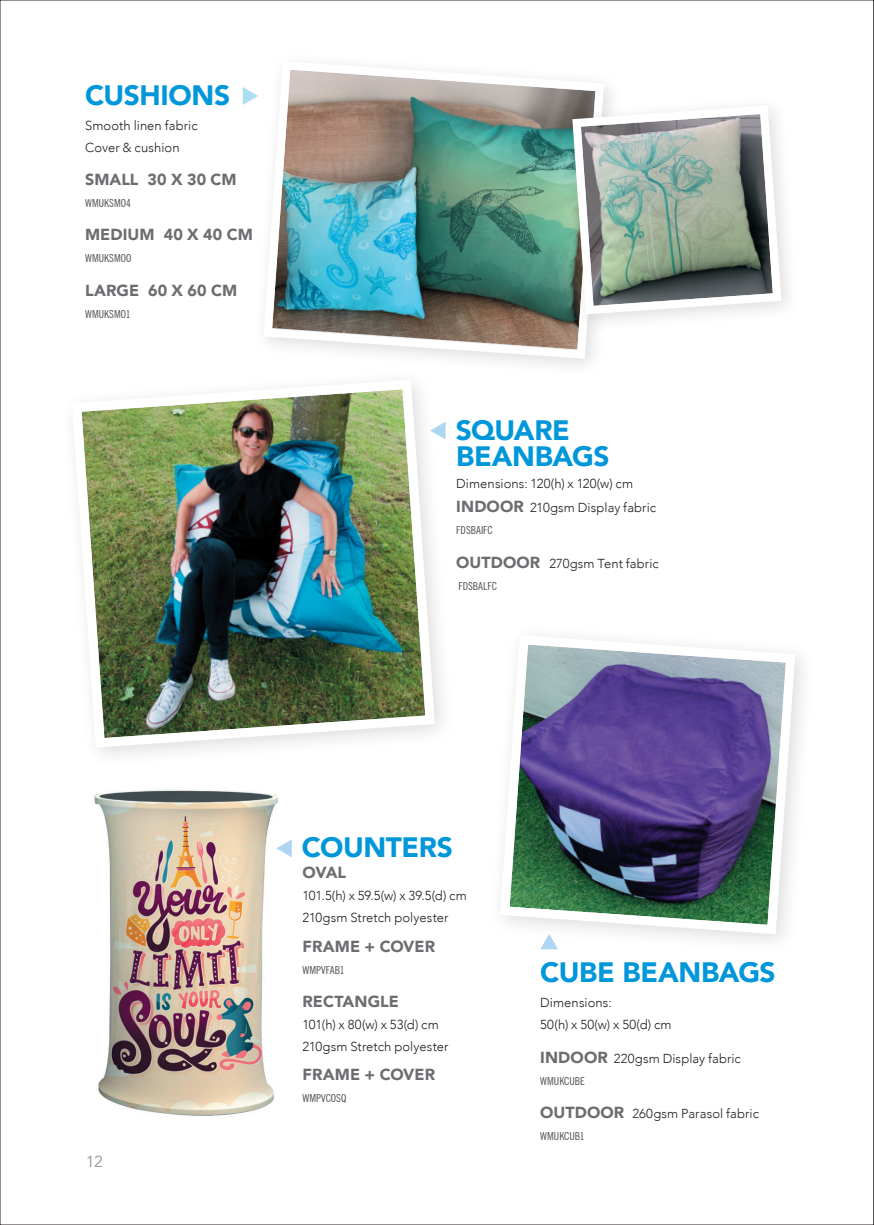
<style>
.page{position:relative;width:874px;height:1225px;background:#fff}
.page>*{position:absolute;margin:0;border:0;box-sizing:border-box;transform-origin:0 0}
.Fabric_Product_Headings_WL{font:900 28px/26px "Avenir";letter-spacing:-.01em;color:#0097da}
.Fabric_Descriptions_WL{font:900 16px "Avenir";letter-spacing:.005em;color:#6c6d70}
.t1{font:16px "Avenir";color:#939598}
.Fabric_Descriptions_WL-2{font:300 13px/22px "Avenir";letter-spacing:.005em;color:#231f20}
.Fabric_Product_Headings_WL-2{font:300 13px "Avenir";letter-spacing:.005em;color:#231f20}
.Fabric_Descriptions_WL-3{font:condensed 11px "News Gothic BT";letter-spacing:.005em;color:#4b4c4d}
.s1{font-weight:900;font-size:16px;color:#6c6d70}
</style>
<div class="page">
<img style="left:81px;top:384px;width:358px;height:356px">
<svg style="left:504px;top:638px;width:295px;height:301px"></svg>
<img style="left:94px;top:740px;width:232px;height:376px">
<svg style="left:242px;top:87px;width:11px;height:18px"></svg>
<svg style="left:276px;top:839px;width:15px;height:18px"></svg>
<svg style="left:540px;top:934px;width:18px;height:15px"></svg>
<svg style="left:430px;top:421px;width:15px;height:18px"></svg>
<img style="left:267px;top:70px;width:341px;height:293px">
<div style="left:561px;top:95px;width:238px;height:238px;background:#231f20;opacity:.15"></div>
<img style="left:567px;top:101px;width:218px;height:218px">
<svg style="left:873px;top:0;width:1px;height:1225px"></svg>
<p class="Fabric_Product_Headings_WL" style="left:85px;top:81px;width:146px">CUSHIONS</p>
<p class="Fabric_Descriptions_WL-2" style="left:85px;top:114px;width:114px">Smooth linen fabric<br>Cover &amp; cushion</p>
<p class="Fabric_Descriptions_WL" style="left:85px;top:166px;width:153px">SMALL 30 X 30 CM</p>
<p class="Fabric_Descriptions_WL-3" style="left:85px;top:196px;width:47px">WMUKSMO4</p>
<p class="Fabric_Descriptions_WL" style="left:85px;top:221px;width:169px">MEDIUM 40 X 40 CM</p>
<p class="Fabric_Descriptions_WL-3" style="left:85px;top:252px;width:48px">WMUKSMOO</p>
<p class="Fabric_Descriptions_WL" style="left:85px;top:276px;width:153px">LARGE 60 X 60 CM</p>
<p class="Fabric_Descriptions_WL-3" style="left:85px;top:307px;width:47px">WMUKSMO1</p>
<p class="Fabric_Product_Headings_WL" style="left:455px;top:416px;width:155px">SQUARE<br>BEANBAGS</p>
<p class="Fabric_Product_Headings_WL-2" style="left:456px;top:475px;width:178px">Dimensions: 120(h) x 120(w) cm</p>
<p class="Fabric_Descriptions_WL-2" style="left:456px;top:497px;width:201px"><span class="s1">INDOOR</span> 210gsm Display fabric</p>
<p class="Fabric_Descriptions_WL-3" style="left:456px;top:524px;width:38px">FDSBAIFC</p>
<p class="Fabric_Descriptions_WL-2" style="left:456px;top:552px;width:204px"><span class="s1">OUTDOOR</span> 270gsm Tent fabric</p>
<p class="Fabric_Descriptions_WL-3" style="left:458px;top:579px;width:40px">FDSBALFC</p>
<p class="t1" style="left:85px;top:1151px;width:19px">12</p>
<p class="Fabric_Product_Headings_WL" style="left:302px;top:834px;width:152px">COUNTERS</p>
<p class="Fabric_Descriptions_WL" style="left:302px;top:859px;width:45px">OVAL</p>
<p class="Fabric_Descriptions_WL-2" style="left:302px;top:884px;width:166px">101.5(h) x 59.5(w) x 39.5(d) cm<br>210gsm Stretch polyester</p>
<p class="Fabric_Descriptions_WL" style="left:302px;top:932px;width:134px">FRAME + COVER</p>
<p class="Fabric_Descriptions_WL-3" style="left:302px;top:963px;width:43px">WMPVFAB1</p>
<p class="Fabric_Descriptions_WL" style="left:302px;top:987px;width:98px">RECTANGLE</p>
<p class="Fabric_Descriptions_WL-2" style="left:302px;top:1013px;width:147px">101(h) x 80(w) x 53(d) cm<br>210gsm Stretch polyester</p>
<p class="Fabric_Descriptions_WL" style="left:302px;top:1061px;width:134px">FRAME + COVER</p>
<p class="Fabric_Descriptions_WL-3" style="left:302px;top:1091px;width:45px">WMPVCOSQ</p>
<p class="Fabric_Product_Headings_WL" style="left:540px;top:959px;width:237px">CUBE BEANBAGS</p>
<p class="Fabric_Descriptions_WL-2" style="left:540px;top:991px;width:133px">Dimensions:<br>50(h) x 50(w) x 50(d) cm</p>
<p class="Fabric_Descriptions_WL-2" style="left:540px;top:1047px;width:202px"><span class="s1">INDOOR</span> 220gsm Display fabric</p>
<p class="Fabric_Descriptions_WL-3" style="left:540px;top:1074px;width:46px">WMUKCUBE</p>
<p class="Fabric_Descriptions_WL-2" style="left:540px;top:1102px;width:220px"><span class="s1">OUTDOOR</span> 260gsm Parasol fabric</p>
<p class="Fabric_Descriptions_WL-3" style="left:540px;top:1129px;width:46px">WMUKCUB1</p>
</div>
